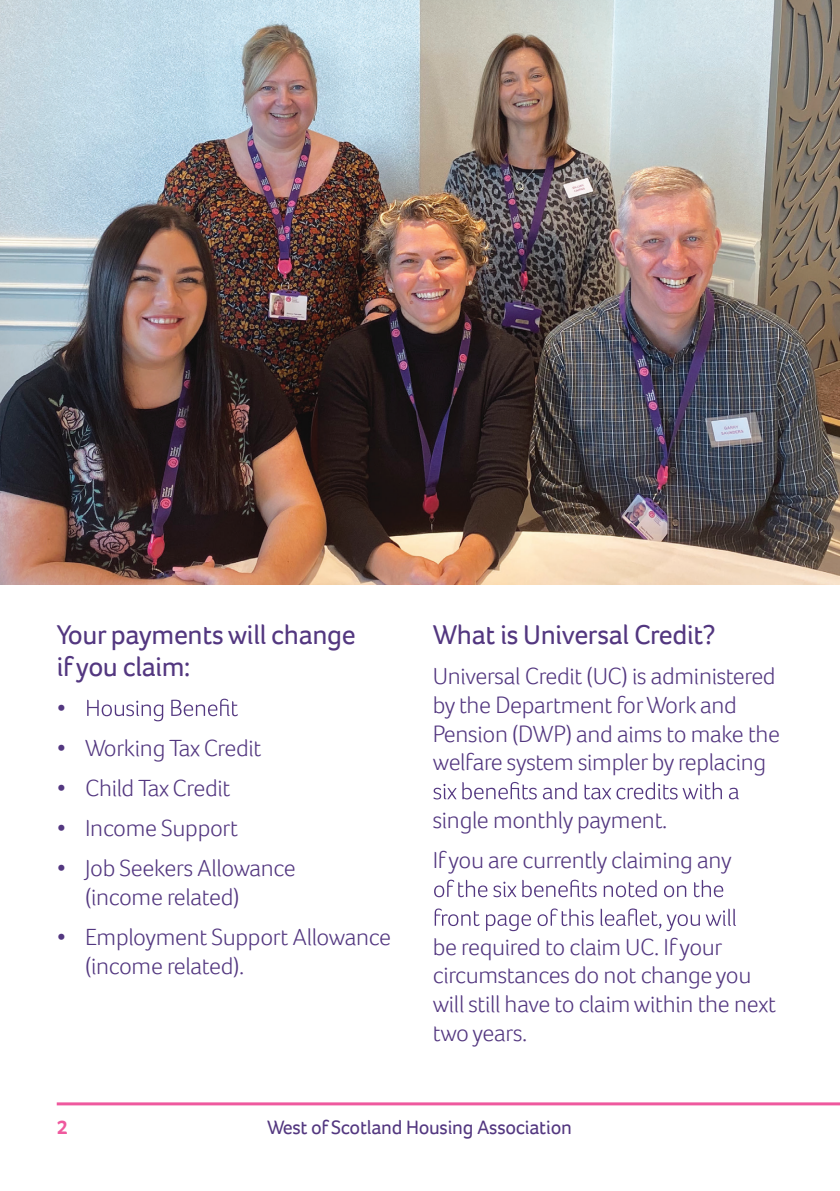
<style>
.page{position:relative;width:840px;height:1191px;background:#fff}
.page>*{position:absolute;margin:0;border:0;box-sizing:border-box;transform-origin:0 0}
.t1{font:28px/32px "Foco";letter-spacing:-.015em;color:#533780}
.t2{font:300 24px/28.8px "Foco";letter-spacing:-.015em;color:#533780}
.t3{font:20px "Foco";letter-spacing:-.015em;color:#533780}
.t4{font:700 20px "Foco";color:#ef599e}
</style>
<div class="page">
<svg style="left:87px;top:698px;width:151px;height:23px"></svg>
<svg style="left:433px;top:782px;width:305px;height:17px"></svg>
<svg style="left:434px;top:879px;width:288px;height:18px"></svg>
<svg style="left:434px;top:908px;width:301px;height:23px"></svg>
<hr style="left:57px;top:1102px;width:782px;height:3px;background:#ef599e">
<img style="left:0;top:0;width:839px;height:584px">
<p class="t1" style="left:57px;top:618px;width:300px">Your payments will change if you claim:</p>
<p class="t2" style="left:57px;top:693px;width:11px">•</p>
<p class="t2" style="left:57px;top:733px;width:206px">• Working Tax Credit</p>
<p class="t2" style="left:57px;top:773px;width:175px">• Child Tax Credit</p>
<p class="t2" style="left:57px;top:813px;width:183px">• Income Support</p>
<p class="t2" style="left:85px;top:853px;width:212px;text-indent:-28px">• Job Seekers Allowance (income related)</p>
<p class="t2" style="left:85px;top:922px;width:307px;text-indent:-28px">• Employment Support Allowance (income related).</p>
<p class="t1" style="left:432px;top:618px;width:284px">What is Universal Credit?</p>
<p class="t2" style="left:432px;top:661px;width:349px">Universal Credit (UC) is administered by the Department forWork and Pension (DWP) and aims to make the welfare system simpler by replacing</p>
<p class="t2" style="left:432px;top:799px;width:300px;line-height:40.2px">single monthly payment.<br>If you are currently claiming any</p>
<p class="t2" style="left:432px;top:931px;width:344px">be required to claim UC. If your circumstances do not change you will still have to claim within the next two years.</p>
<p class="t4" style="left:57px;top:1114px;width:12px">2</p>
<p class="t3" style="left:267px;top:1114px;width:306px">West of Scotland Housing Association</p>
</div>
